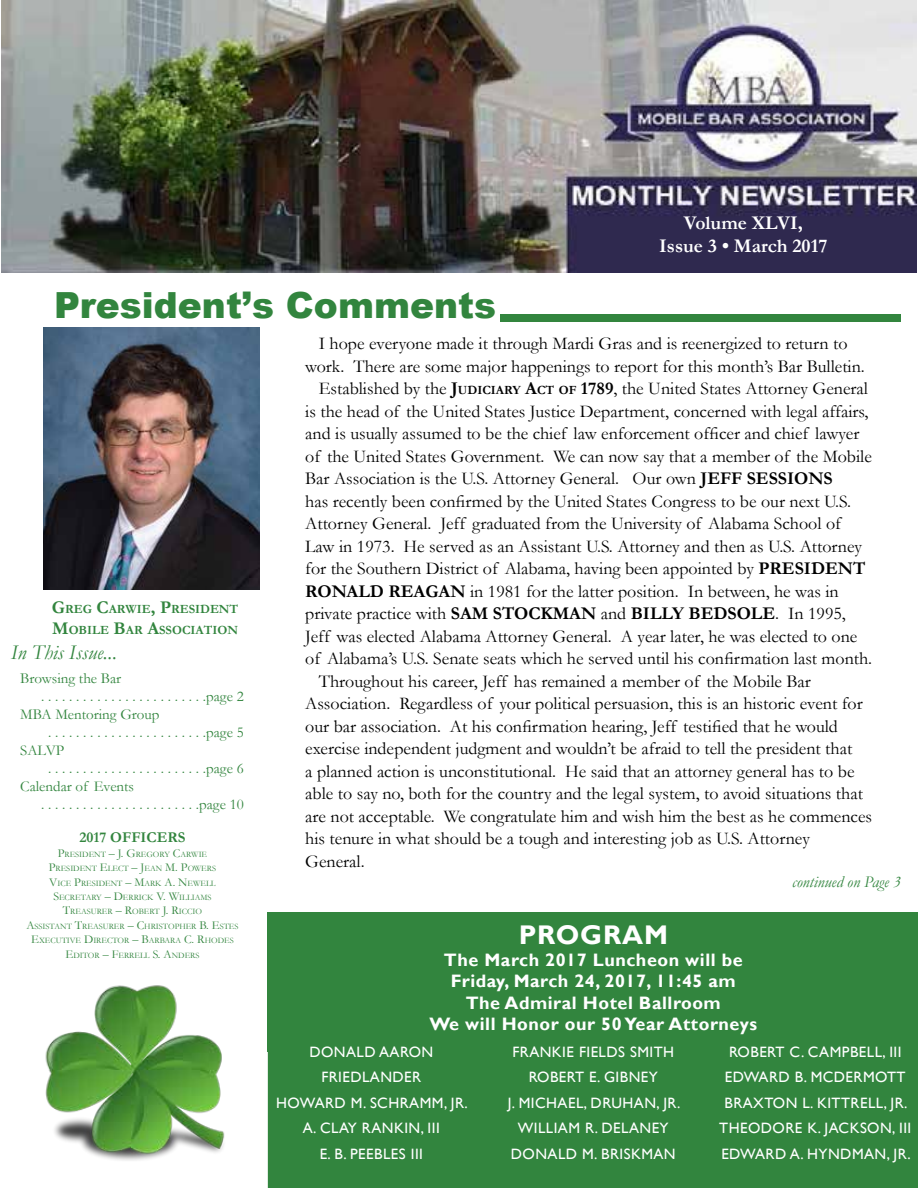
<style>
.page{position:relative;width:918px;height:1188px;background:#fff}
.page>*{position:absolute;margin:0;border:0;box-sizing:border-box;transform-origin:0 0}
.t1{font:900 36px "Arial";color:#32853e}
.t2{font:700 27px "Gill Sans";letter-spacing:.03em;color:#fff}
.t3{font:italic 21px "Garamond";color:#32853e}
.t4{font:700 19.5px/23.4px "Garamond";color:#fff;text-align:center}
.t5{font:18px "Garamond";color:#000}
.t6{font:700 18px/21.6px "Gill Sans";letter-spacing:.03em;color:#fff;text-align:center}
.t7{font:italic 16.5px "Garamond";color:#32853e}
.t8{font:15px/25.5px "Gill Sans";letter-spacing:.03em;color:#fff;text-align:center}
.t9{font:15px "Garamond";color:#32853e}
.t10{font:700 15px "Garamond";color:#32853e}
.t11{font:700 12.6px/21px "Garamond";color:#32853e}
.t12{font:8.4px/14.4px "Garamond";color:#32853e;text-align:center}
.s1{font-size:18px}
.s2{font-size:12px}
.s3{font-weight:700}
.s4{font-weight:700;font-size:12.6px}
</style>
<div class="page">
<img style="left:1px;top:0;width:916px;height:272px">
<img style="left:43px;top:327px;width:216px;height:263px">
<div style="left:501px;top:315px;width:400px;height:7px;background:#32853e"></div>
<div style="left:267px;top:912px;width:651px;height:140px;background:#32853e"></div>
<img style="left:45px;top:985px;width:180px;height:176px">
<div style="left:269px;top:1043px;width:649px;height:145px;background:#32853e"></div>
<h1 class="t1" style="left:54px;top:279px;width:444px">President’s Comments</h1>
<p class="t4" style="left:659px;top:211px;width:170px">Volume XLVI,<br>Issue 3 • March 2017</p>
<p class="t11" style="left:52px;top:599px;width:188px"><span class="s1">G</span>REG <span class="s1">C</span>ARWIE<span class="s1">, P</span>RESIDENT<br><span class="s1">M</span>OBILE <span class="s1">B</span>AR <span class="s1">A</span>SSOCIATION</p>
<p class="t3" style="left:11px;top:638px;width:108px">In This Issue...</p>
<p class="t9" style="left:20px;top:668px;width:103px">Browsing the Bar</p>
<p class="t9" style="left:41px;top:686px;width:204px">. . . . . . . . . . . . . . . . . . . . . . . .page 2</p>
<p class="t9" style="left:20px;top:704px;width:141px">MBA Mentoring Group</p>
<p class="t9" style="left:48px;top:722px;width:197px">. . . . . . . . . . . . . . . . . . . . . . .page 5</p>
<p class="t9" style="left:20px;top:740px;width:46px">SALVP</p>
<p class="t9" style="left:48px;top:758px;width:197px">. . . . . . . . . . . . . . . . . . . . . . .page 6</p>
<p class="t9" style="left:20px;top:776px;width:115px">Calendar of Events</p>
<p class="t9" style="left:41px;top:794px;width:204px">. . . . . . . . . . . . . . . . . . . . . . .page 10</p>
<p class="t10" style="left:79px;top:827px;width:107px">2017 OFFICERS</p>
<p class="t12" style="left:26px;top:847px;width:214px"><span class="s2">P</span>RESIDENT <span class="s2">– J. G</span>REGORY <span class="s2">C</span>ARWIE<br><span class="s2">P</span>RESIDENT <span class="s2">E</span>LECT <span class="s2">– J</span>EAN <span class="s2">M. P</span>OWERS<br><span class="s2">V</span>ICE <span class="s2">P</span>RESIDENT <span class="s2">– M</span>ARK <span class="s2">A. N</span>EWELL<br><span class="s2">S</span>ECRETARY <span class="s2">– D</span>ERRICK <span class="s2">V. W</span>ILLIAMS<br><span class="s2">T</span>REASURER <span class="s2">– R</span>OBERT <span class="s2">J. R</span>ICCIO<br><span class="s2">A</span>SSISTANT <span class="s2">T</span>REASURER <span class="s2">– C</span>HRISTOPHER <span class="s2">B. E</span>STES<br><span class="s2">E</span>XECUTIVE <span class="s2">D</span>IRECTOR <span class="s2">– B</span>ARBARA <span class="s2">C. R</span>HODES<br><span class="s2">E</span>DITOR <span class="s2">– F</span>ERRELL <span class="s2">S. A</span>NDERS</p>
<p class="t5" style="left:319px;top:332px;width:530px">I hope everyone made it through Mardi Gras and is reenergized to return to</p>
<p class="t5" style="left:305px;top:354px;width:561px">work. There are some major happenings to report for this month’s Bar Bulletin.</p>
<p class="t5" style="left:319px;top:377px;width:551px">Established by the <span class="s3">J</span><span class="s4">UDICIARY</span> <span class="s3">A</span><span class="s4">CT OF</span> <span class="s3">1789</span>, the United States Attorney General</p>
<p class="t5" style="left:305px;top:399px;width:565px">is the head of the United States Justice Department, concerned with legal affairs,</p>
<p class="t5" style="left:305px;top:422px;width:556px">and is usually assumed to be the chief law enforcement officer and chief lawyer</p>
<p class="t5" style="left:305px;top:444px;width:568px">of the United States Government. We can now say that a member of the Mobile</p>
<p class="t5" style="left:305px;top:467px;width:529px">Bar Association is the U.S. Attorney General. Our own <span class="s3">JEFF SESSIONS</span></p>
<p class="t5" style="left:305px;top:489px;width:547px">has recently been confirmed by the United States Congress to be our next U.S.</p>
<p class="t5" style="left:305px;top:512px;width:537px">Attorney General. Jeff graduated from the University of Alabama School of</p>
<p class="t5" style="left:305px;top:534px;width:558px">Law in 1973. He served as an Assistant U.S. Attorney and then as U.S. Attorney</p>
<p class="t5" style="left:305px;top:557px;width:562px">for the Southern District of Alabama, having been appointed by <span class="s3">PRESIDENT</span></p>
<p class="t5" style="left:305px;top:579px;width:535px"><span class="s3">RONALD REAGAN</span> in 1981 for the latter position. In between, he was in</p>
<p class="t5" style="left:305px;top:602px;width:542px">private practice with <span class="s3">SAM STOCKMAN</span> and <span class="s3">BILLY BEDSOLE</span>. In 1995,</p>
<p class="t5" style="left:305px;top:624px;width:554px">Jeff was elected Alabama Attorney General. A year later, he was elected to one</p>
<p class="t5" style="left:305px;top:647px;width:569px">of Alabama’s U.S. Senate seats which he served until his confirmation last month.</p>
<p class="t5" style="left:319px;top:669px;width:494px">Throughout his career, Jeff has remained a member of the Mobile Bar</p>
<p class="t5" style="left:305px;top:692px;width:559px">Association. Regardless of your political persuasion, this is an historic event for</p>
<p class="t5" style="left:305px;top:714px;width:534px">our bar association. At his confirmation hearing, Jeff testified that he would</p>
<p class="t5" style="left:305px;top:737px;width:549px">exercise independent judgment and wouldn’t be afraid to tell the president that</p>
<p class="t5" style="left:305px;top:759px;width:551px">a planned action is unconstitutional. He said that an attorney general has to be</p>
<p class="t5" style="left:305px;top:782px;width:559px">able to say no, both for the country and the legal system, to avoid situations that</p>
<p class="t5" style="left:305px;top:804px;width:568px">are not acceptable. We congratulate him and wish him the best as he commences</p>
<p class="t5" style="left:305px;top:827px;width:506px">his tenure in what should be a tough and interesting job as U.S. Attorney</p>
<p class="t5" style="left:305px;top:849px;width:61px">General.</p>
<p class="t7" style="left:792px;top:871px;width:110px">continued on Page 3</p>
<h2 class="t2" style="left:519px;top:919px;width:151px">PROGRAM</h2>
<p class="t6" style="left:429px;top:949px;width:329px">The March 2017 Luncheon will be<br>Friday, March 24, 2017, 11:45 am<br>The Admiral Hotel Ballroom<br>We will Honor our 50 Year Attorneys</p>
<p class="t8" style="left:276px;top:1039px;width:193px">DONALD AARON<br>FRIEDLANDER<br>HOWARD M. SCHRAMM, JR.<br>A. CLAY RANKIN, III<br>E. B. PEEBLES III</p>
<p class="t8" style="left:508px;top:1039px;width:174px">FRANKIE FIELDS SMITH<br>ROBERT E. GIBNEY<br>J. MICHAEL, DRUHAN, JR.<br>WILLIAM R. DELANEY<br>DONALD M. BRISKMAN</p>
<p class="t8" style="left:719px;top:1039px;width:194px">ROBERT C. CAMPBELL, III<br>EDWARD B. MCDERMOTT<br>BRAXTON L. KITTRELL, JR.<br>THEODORE K. JACKSON, III<br>EDWARD A. HYNDMAN, JR.</p>
</div>
